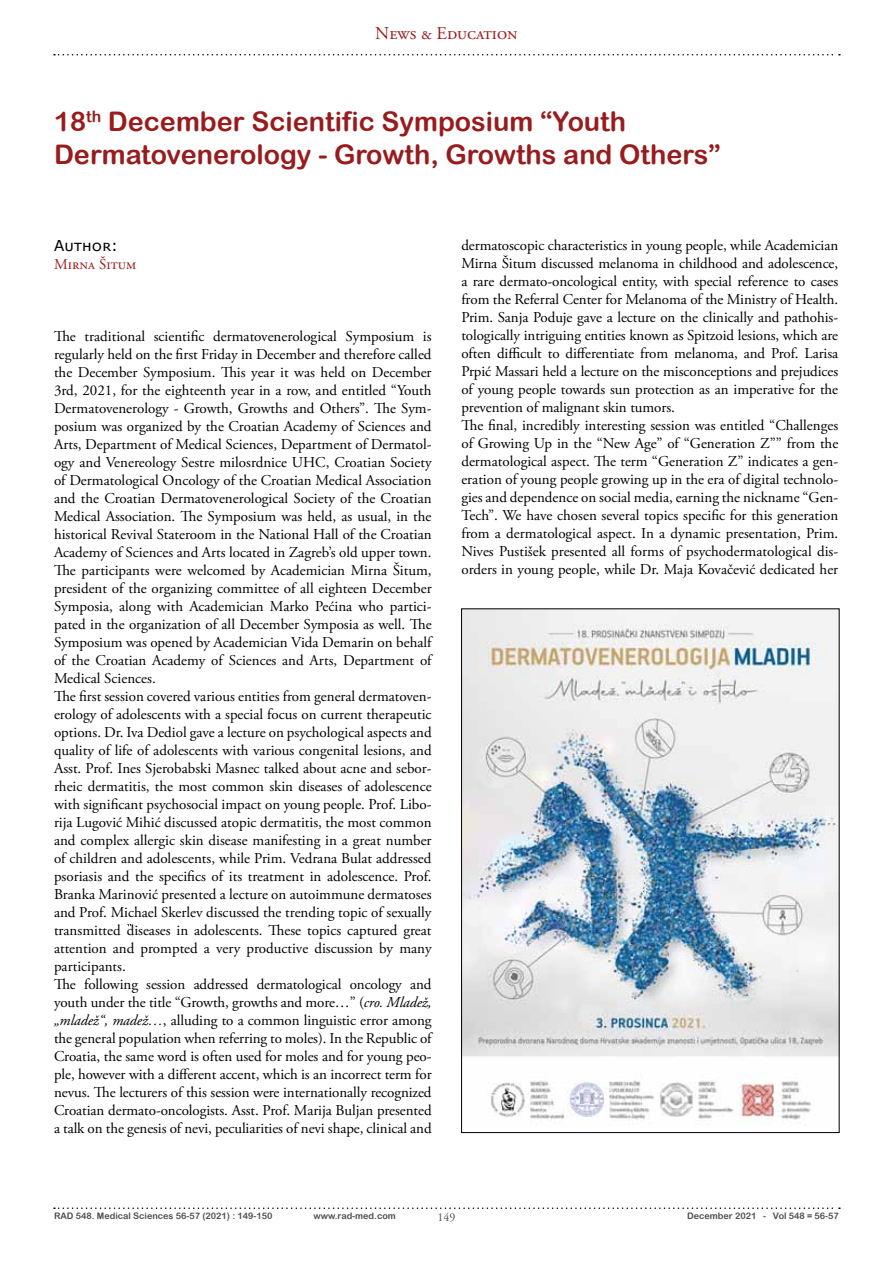
<style>
.page{position:relative;width:893px;height:1263px;background:#fff}
.page>*{position:absolute;margin:0;border:0;box-sizing:border-box;transform-origin:0 0}
.t1{font:27px/32.4px "Arial Rounded MT Bold";color:#981c1e}
.t2{font:18px "Adobe Garamond Pro";color:#981c1e}
.t3{font:15px/18px "Adobe Garamond Pro";color:#000}
.t4{font:15px "Adobe Garamond Pro";letter-spacing:.005em;color:#981c1e}
.t5{font:15px "Verdana";letter-spacing:.005em;color:#000}
.t6{font:12px "Adobe Garamond Pro";color:#4d4d4d}
.t7{font:9px "Arial Rounded MT Bold";color:#4d4d4d}
.s1{font-style:italic}
</style>
<div class="page">
<svg style="left:54px;top:54px;width:786px;height:2px"></svg>
<svg style="left:54px;top:1207px;width:786px;height:2px"></svg>
<img style="left:463px;top:611px;width:374px;height:514px">
<p class="t2" style="left:375px;top:23px;width:144px">News &amp; Education</p>
<h1 class="t1" style="left:54px;top:105px;width:668px">18<sup>th</sup> December Scientific Symposium “Youth<br>Dermatovenerology - Growth, Growths and Others”</h1>
<p class="t5" style="left:54px;top:235px;width:66px">Author:</p>
<p class="t4" style="left:54px;top:255px;width:84px">Mirna Šitum</p>
<p class="t3" style="left:54px;top:328px;width:379px">The traditional scientific dermatovenerological Symposium is regularly held on the first Friday in December and therefore called the December Symposium. This year it was held on December 3rd, 2021, for the eighteenth year in a row, and entitled “Youth Dermatovenerology - Growth, Growths and Others”. The Sym&shy;posium was organized by the Croatian Academy of Sciences and Arts, Department of Medical Sciences, Department of Dermatol&shy;ogy and Venereology Sestre milosrdnice UHC, Croatian Society of Dermatological Oncology of the Croatian Medical Association and the Croatian Dermatovenerological Society of the Croatian Medical Association. The Symposium was held, as usual, in the historical Revival Stateroom in the National Hall of the Croatian Academy of Sciences and Arts located in Zagreb’s old upper town.<br>The participants were welcomed by Academician Mirna Šitum, president of the organizing committee of all eighteen December Symposia, along with Academician Marko Pećina who partici&shy;pated in the organization of all December Symposia as well. The Symposium was opened by Academician Vida Demarin on behalf of the Croatian Academy of Sciences and Arts, Department of Medical Sciences.<br>The first session covered various entities from general dermatoven&shy;erology of adolescents with a special focus on current therapeutic options. Dr. Iva Dediol gave a lecture on psychological aspects and quality of life of adolescents with various congenital lesions, and Asst. Prof. Ines Sjerobabski Masnec talked about acne and sebor&shy;rheic dermatitis, the most common skin diseases of adolescence with significant psychosocial impact on young people. Prof. Libo&shy;rija Lugović Mihić discussed atopic dermatitis, the most common and complex allergic skin disease manifesting in a great number of children and adolescents, while Prim. Vedrana Bulat addressed psoriasis and the specifics of its treatment in adolescence. Prof.<br>Branka Marinović presented a lecture on autoimmune dermatoses and Prof. Michael Skerlev discussed the trending topic of sexually transmitted diseases in adolescents. These topics captured great attention and prompted a very productive discussion by many participants.<br>The following session addressed dermatological oncology and youth under the title “Growth, growths and more…” (<span class="s1">cro. Mladež, „mladež“, madež…</span>, alluding to a common linguistic error among the general population when referring to moles). In the Republic of Croatia, the same word is often used for moles and for young peo&shy;ple, however with a different accent, which is an incorrect term for nevus. The lecturers of this session were internationally recognized Croatian dermato-oncologists. Asst. Prof. Marija Buljan presented a talk on the genesis of nevi, peculiarities of nevi shape, clinical and</p>
<p class="t3" style="left:461px;top:237px;width:378px">dermatoscopic characteristics in young people, while Academician Mirna Šitum discussed melanoma in childhood and adolescence, a rare dermato-oncological entity, with special reference to cases from the Referral Center for Melanoma of the Ministry of Health.<br>Prim. Sanja Poduje gave a lecture on the clinically and pathohis&shy;tologically intriguing entities known as Spitzoid lesions, which are often difficult to differentiate from melanoma, and Prof. Larisa Prpić Massari held a lecture on the misconceptions and prejudices of young people towards sun protection as an imperative for the prevention of malignant skin tumors.<br>The final, incredibly interesting session was entitled “Challenges of Growing Up in the “New Age” of “Generation Z”” from the dermatological aspect. The term “Generation Z” indicates a gen&shy;eration of young people growing up in the era of digital technolo&shy;gies and dependence on social media, earning the nickname “Gen-Tech”. We have chosen several topics specific for this generation from a dermatological aspect. In a dynamic presentation, Prim.<br>Nives Pustišek presented all forms of psychodermatological dis&shy;orders in young people, while Dr. Maja Kovačević dedicated her</p>
<p class="t7" style="left:54px;top:1210px;width:220px">RAD 548. Medical Sciences 56-57 (2021) : 149-150</p>
<p class="t7" style="left:314px;top:1210px;width:84px">www.rad-med.com</p>
<p class="t6" style="left:437px;top:1210px;width:19px">149</p>
<p class="t7" style="left:687px;top:1210px;width:153px">December 2021 - Vol 548 = 56-57</p>
</div>
